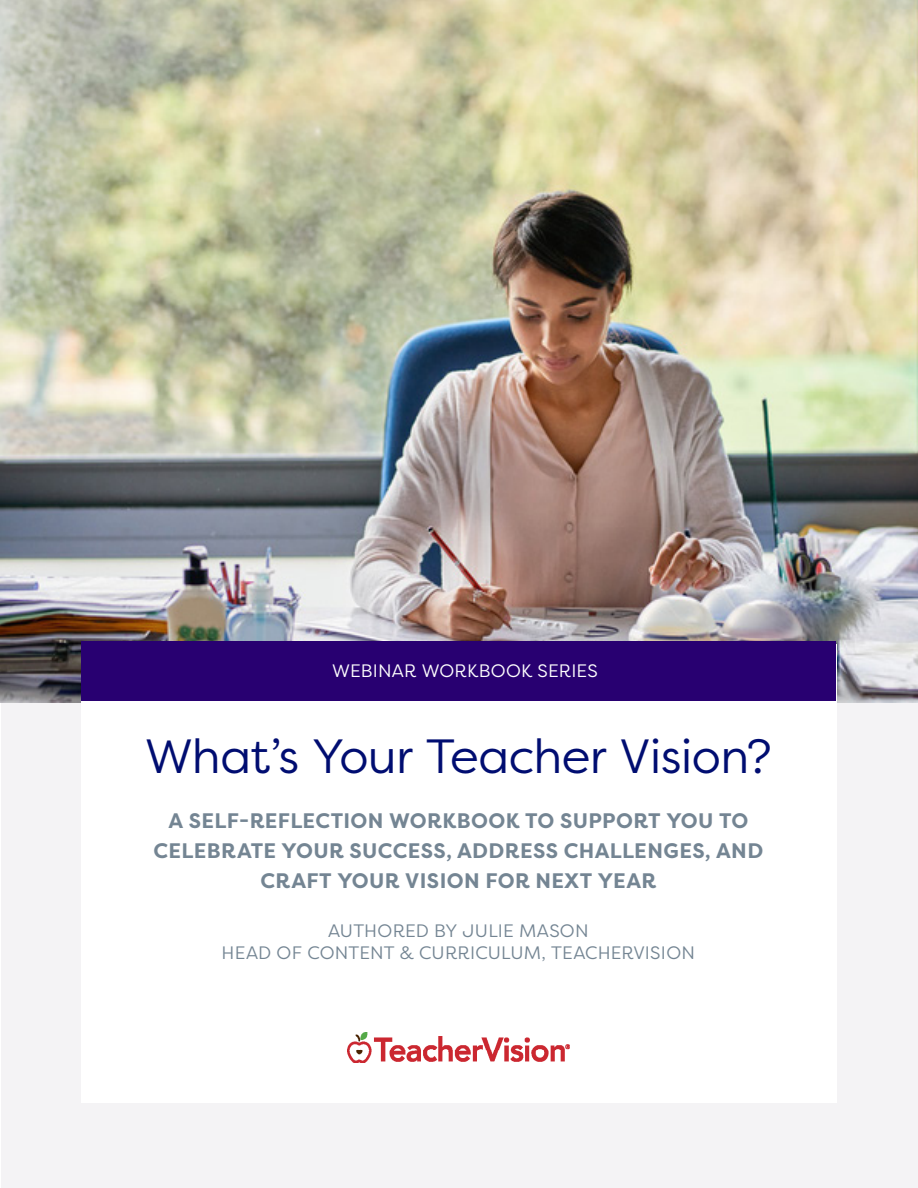
<style>
.page{position:relative;width:918px;height:1188px;background:#fff}
.page>*{position:absolute;margin:0;border:0;box-sizing:border-box;transform-origin:0 0}
.Cover_H1__Cyan_Cente{font:48px "Filson Pro";letter-spacing:-.015em;color:#000d71}
.Cover_H1__Cyan_Cente-2{font:700 21px/30px "Filson Pro";letter-spacing:.02em;color:#748593;text-align:center}
.Cover_H1__Cyan_Cente-3{font:18px/22.5px "Filson Pro";letter-spacing:.01em;color:#748593;text-align:center}
.Cover_H1__Cyan_Cente-4{font:18px "Filson Pro";letter-spacing:.015em;color:#fff}
</style>
<div class="page">
<div style="left:2px;top:1px;width:916px;height:1187px;background:#f4f3f5"></div>
<img style="left:0;top:0;width:918px;height:702px">
<div style="left:81px;top:644px;width:756px;height:458px;background:#fff"></div>
<img style="left:347px;top:1033px;width:222px;height:29px">
<div style="left:82px;top:641px;width:754px;height:60px;background:#280071"></div>
<p class="Cover_H1__Cyan_Cente-4" style="left:332px;top:658px;width:267px">WEBINAR WORKBOOK SERIES</p>
<p class="Cover_H1__Cyan_Cente" style="left:145px;top:725px;width:628px">What’s Your Teacher Vision?</p>
<p class="Cover_H1__Cyan_Cente-2" style="left:153px;top:806px;width:611px">A SELF-REFLECTION WORKBOOK TO SUPPORT YOU TO<br>CELEBRATE YOUR SUCCESS, ADDRESS CHALLENGES, AND<br>CRAFT YOUR VISION FOR NEXT YEAR</p>
<p class="Cover_H1__Cyan_Cente-3" style="left:222px;top:919px;width:475px">AUTHORED BY JULIE MASON<br>HEAD OF CONTENT &amp; CURRICULUM, TEACHERVISION</p>
</div>
